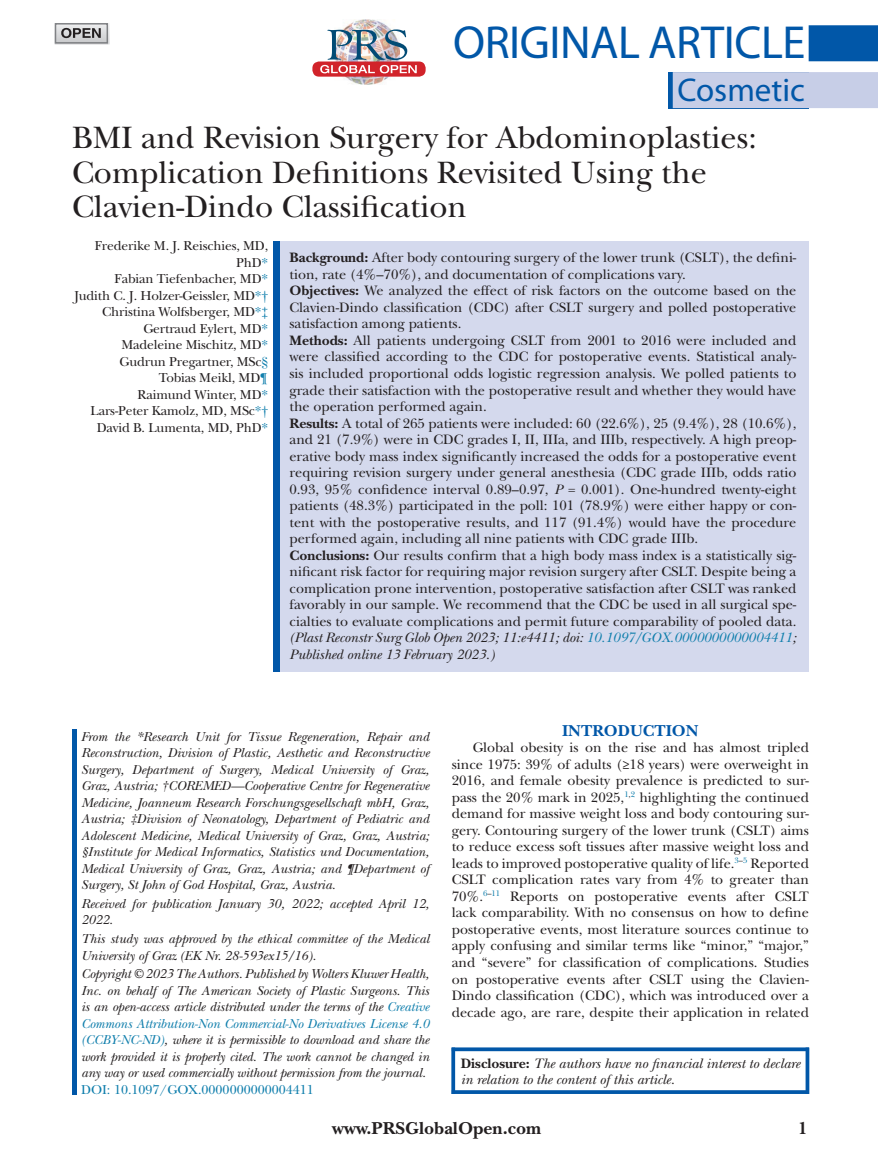
<style>
.page{position:relative;width:878px;height:1175px;background:#fff}
.page>*{position:absolute;margin:0;border:0;box-sizing:border-box;transform-origin:0 0}
.t1{font:46.5px "Myriad Pro";letter-spacing:-.01em;color:#0157a8}
.t2{font:33px "Myriad Pro";color:#0157a8}
.t3{font:32.25px/34.5px "New Baskerville Std";color:#231f20}
.t4{font:700 18px "New Baskerville Std";color:#231f20}
.t5{font:700 16.5px "New Baskerville Std";color:#0157a8}
.t6{font:14.25px/16.5px "New Baskerville Std";color:#231f20}
.t7{font:italic 14.25px/16.5px "New Baskerville Std";color:#231f20}
.t8{font:italic 13.5px/16.5px "New Baskerville Std";color:#231f20;text-align:justify}
.t9{font:13.5px/16.5px "New Baskerville Std";letter-spacing:-.01em;color:#231f20;text-align:right}
.t10{font:13.5px "New Baskerville Std";color:#0f7eac}
.s1{color:#0f7eac}
.s2{font-weight:700}
.s3{font-style:italic}
.s4{font-style:italic;color:#0f7eac}
.s5{font-weight:700;font-style:normal}
</style>
<div class="page">
<div style="left:668px;top:72px;width:141px;height:36px;background:#0157a8"></div>
<div style="left:672px;top:72px;width:206px;height:36px;background:#c7cee7"></div>
<div style="left:808px;top:25px;width:70px;height:36px;background:#0157a8"></div>
<img style="left:343px;top:20px;width:48px;height:64px">
<div style="left:312px;top:61px;width:113px;height:16px;background:#d1232a;border-radius:7px"></div>
<img style="left:320px;top:29px;width:97px;height:44px">
<div style="left:274px;top:126px;width:534px;height:545px;background:#d4d9ed"></div>
<div style="left:274px;top:240px;width:6px;height:43px;background:#0157a8"></div>
<div style="left:274px;top:273px;width:6px;height:60px;background:#0157a8"></div>
<div style="left:274px;top:322px;width:6px;height:93px;background:#0157a8"></div>
<div style="left:274px;top:405px;width:6px;height:142px;background:#0157a8"></div>
<div style="left:274px;top:537px;width:6px;height:134px;background:#0157a8"></div>
<hr style="left:72px;top:730px;width:4px;height:165px;background:#0157a8">
<hr style="left:72px;top:895px;width:4px;height:35px;background:#0157a8">
<hr style="left:72px;top:930px;width:4px;height:35px;background:#0157a8">
<hr style="left:72px;top:965px;width:4px;height:118px;background:#0157a8">
<hr style="left:72px;top:1081px;width:4px;height:13px;background:#0157a8">
<div style="left:272px;top:126px;width:536px;height:115px;background:#fff"></div>
<img style="left:54px;top:23px;width:55px;height:22px">
<div style="left:55px;top:23px;width:53px;height:21px;border:2px solid #808285"></div>
<svg style="left:61px;top:28px;width:40px;height:10px"></svg>
<svg style="left:451px;top:1047px;width:4px;height:47px"></svg>
<svg style="left:805px;top:1047px;width:4px;height:47px"></svg>
<svg style="left:452px;top:1047px;width:356px;height:4px"></svg>
<svg style="left:452px;top:1090px;width:356px;height:4px"></svg>
<h1 class="t1" style="left:453px;top:14px;width:354px">ORIGINAL ARTICLE</h1>
<h2 class="t2" style="left:677px;top:69px;width:129px">COSMETIC</h2>
<h3 class="t3" style="left:72px;top:121px;width:686px">BMI and Revision Surgery for Abdominoplasties:<br>Complication Definitions Revisited Using the<br>Clavien-Dindo Classification</h3>
<p class="t9" style="left:74px;top:238px;width:195px">Frederike M. J. Reischies, MD,<br>PhD<span class="s1">*<br></span>Fabian Tiefenbacher, MD<span class="s1">*<br></span>Judith C. J. Holzer-Geissler, MD<span class="s1">*†<br></span>Christina Wolfsberger, MD<span class="s1">*‡<br></span>Gertraud Eylert, MD<span class="s1">*<br></span>Madeleine Mischitz, MD<span class="s1">*<br></span>Gudrun Pregartner, MSc<span class="s1">§<br></span>Tobias Meikl, MD<span class="s1">¶<br></span>Raimund Winter, MD<span class="s1">*<br></span>Lars-Peter Kamolz, MD, MSc<span class="s1">*†<br></span>David B. Lumenta, MD, PhD<span class="s1">*</span></p>
<p class="t6" style="left:289px;top:250px;width:508px"><span class="s2">Background:</span> After body contouring surgery of the lower trunk (CSLT), the defini&shy;tion, rate (4%–70%), and documentation of complications vary.<br><span class="s2">Objectives:</span> We analyzed the effect of risk factors on the outcome based on the Clavien-Dindo classification (CDC) after CSLT surgery and polled postoperative satisfaction among patients.<br><span class="s2">Methods:</span> All patients undergoing CSLT from 2001 to 2016 were included and were classified according to the CDC for postoperative events. Statistical analy&shy;sis included proportional odds logistic regression analysis. We polled patients to grade their satisfaction with the postoperative result and whether they would have the operation performed again.<br><span class="s2">Results:</span> A total of 265 patients were included: 60 (22.6%), 25 (9.4%), 28 (10.6%), and 21 (7.9%) were in CDC grades I, II, IIIa, and IIIb, respectively. A high preop&shy;erative body mass index significantly increased the odds for a postoperative event requiring revision surgery under general anesthesia (CDC grade IIIb, odds ratio 0.93, 95% confidence interval 0.89–0.97, <span class="s3">P</span> = 0.001). One-hundred twenty-eight patients (48.3%) participated in the poll: 101 (78.9%) were either happy or con&shy;tent with the postoperative results, and 117 (91.4%) would have the procedure performed again, including all nine patients with CDC grade IIIb.<br><span class="s2">Conclusions:</span> Our results confirm that a high body mass index is a statistically sig&shy;nificant risk factor for requiring major revision surgery after CSLT. Despite being a complication prone intervention, postoperative satisfaction after CSLT was ranked favorably in our sample. We recommend that the CDC be used in all surgical spe&shy;cialties to evaluate complications and permit future comparability of pooled data. <span class="s3">(Plast Reconstr Surg Glob Open 2023; 11:e4411; doi:</span> <span class="s4">10.1097/GOX.0000000000004411</span><span class="s3">; Published online 13 February 2023.)</span></p>
<p class="t8" style="left:81px;top:728px;width:350px">From the *Research Unit for Tissue Regeneration, Repair and Reconstruction, Division of Plastic, Aesthetic and Reconstructive Surgery, Department of Surgery, Medical University of Graz, Graz, Austria; †COREMED—Cooperative Centre for Regenerative Medicine, Joanneum Research Forschungsgesellschaft mbH, Graz, Austria; ‡Division of Neonatology, Department of Pediatric and Adolescent Medicine, Medical University of Graz, Graz, Austria; §Institute for Medical Informatics, Statistics und Documentation, Medical University of Graz, Graz, Austria; and ¶Department of Surgery, St John of God Hospital, Graz, Austria.</p>
<p class="t8" style="left:81px;top:895px;width:350px">Received for publication January 30, 2022; accepted April 12,<br>2022.</p>
<p class="t8" style="left:81px;top:930px;width:350px">This study was approved by the ethical committee of the Medical<br>University of Graz (EK Nr. 28-593ex15/16).</p>
<p class="t8" style="left:81px;top:965px;width:350px">Copyright © 2023 The Authors. Published by Wolters Kluwer Health, Inc. on behalf of The American Society of Plastic Surgeons. This is an open-access article distributed under the terms of the <span class="s1">Creative Commons Attribution-Non Commercial-No Derivatives License 4.0 (CCBY-NC-ND)</span>, where it is permissible to download and share the work provided it is properly cited. The work cannot be changed in any way or used commercially without permission from the journal.</p>
<p class="t10" style="left:81px;top:1081px;width:234px">DOI: 10.1097/GOX.0000000000004411</p>
<p class="t5" style="left:562px;top:721px;width:138px">INTRODUCTION</p>
<p class="t6" style="left:451px;top:739px;width:359px;text-align:justify;text-indent:21px">Global obesity is on the rise and has almost tripled since 1975: 39% of adults (≥18 years) were overweight in 2016, and female obesity prevalence is predicted to sur&shy;pass the 20% mark in 2025,<sup>1</sup><sup>,</sup><sup>2</sup> highlighting the continued demand for massive weight loss and body contouring sur&shy;gery. Contouring surgery of the lower trunk (CSLT) aims to reduce excess soft tissues after massive weight loss and leads to improved postoperative quality of life.<sup>3</sup><sup>–</sup><sup>5</sup> Reported CSLT complication rates vary from 4% to greater than 70%.<sup>6</sup><sup>–</sup><sup>11</sup> Reports on postoperative events after CSLT lack comparability. With no consensus on how to define postoperative events, most literature sources continue to apply confusing and similar terms like “minor,” “major,” and “severe” for classification of complications. Studies on postoperative events after CSLT using the Clavien-Dindo classification (CDC), which was introduced over a decade ago, are rare, despite their application in related</p>
<p class="t7" style="left:460px;top:1054px;width:341px"><span class="s5">Disclosure:</span> The authors have no financial interest to declare in relation to the content of this article.</p>
<p class="t4" style="left:332px;top:1118px;width:210px">www.PRSGlobalOpen.com</p>
<p class="t4" style="left:798px;top:1118px;width:11px">1</p>
</div>
